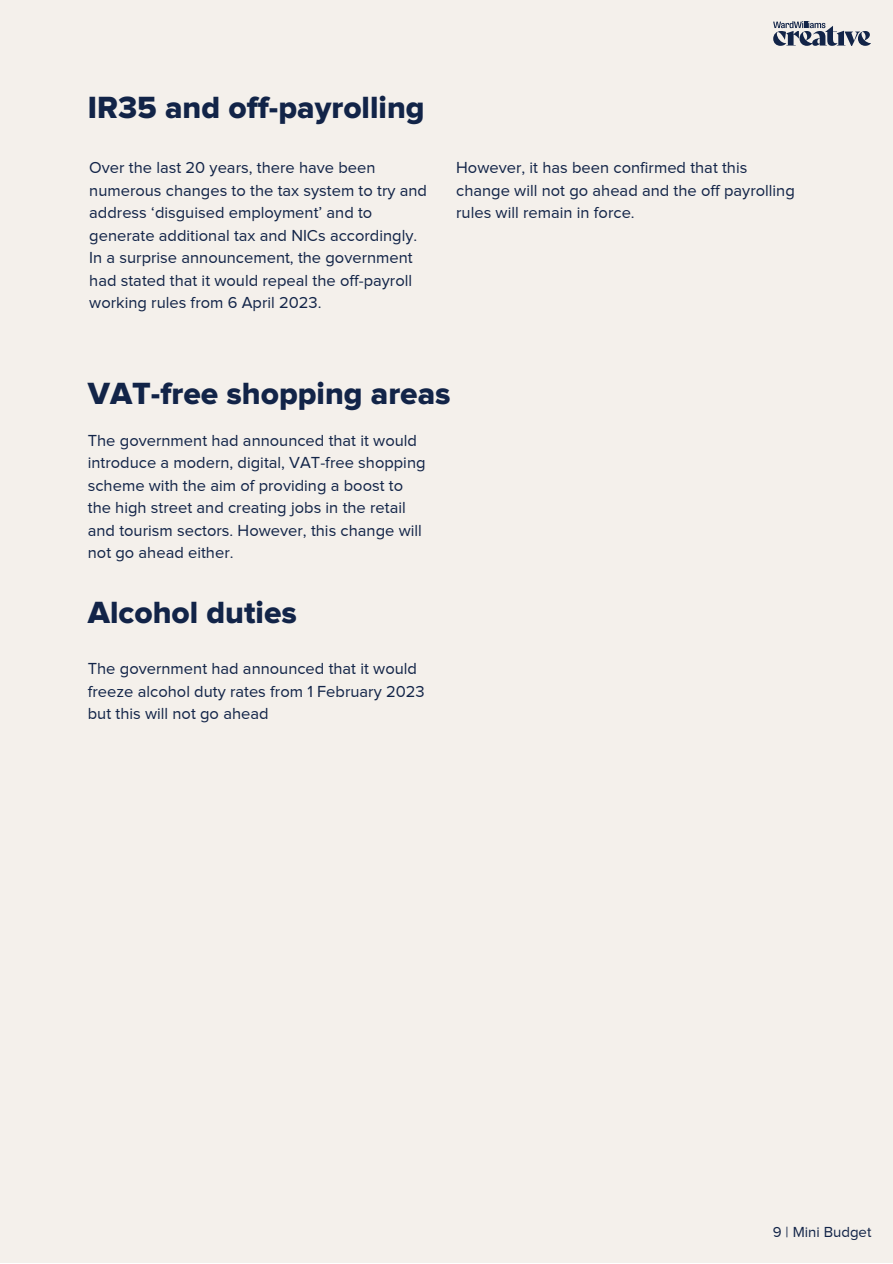
<style>
.page{position:relative;width:893px;height:1264px;background:#fff}
.page>*{position:absolute;margin:0;border:0;box-sizing:border-box;transform-origin:0 0}
.t1{font:31.8px "Proxima Nova Extrabld";color:#122448}
.t2{font:16.5px/22.5px "Proxima Nova";color:#122448}
.t3{font:15px "Proxima Nova";color:#122448}
</style>
<div class="page">
<div style="left:0;top:0;width:892px;height:1262px;background:#f4f0eb"></div>
<svg style="left:773px;top:21px;width:98px;height:25px"></svg>
<h1 class="t1" style="left:88px;top:89px;width:338px">IR35 and off-payrolling</h1>
<p class="t2" style="left:89px;top:156px;width:339px">Over the last 20 years, there have been numerous changes to the tax system to try and address ‘disguised employment’ and to generate additional tax and NICs accordingly.<br>In a surprise announcement, the government had stated that it would repeal the off-payroll working rules from 6 April 2023.</p>
<p class="t2" style="left:456px;top:156px;width:340px">However, it has been confirmed that this change will not go ahead and the off payrolling rules will remain in force.</p>
<h1 class="t1" style="left:88px;top:375px;width:364px">VAT-free shopping areas</h1>
<p class="t2" style="left:88px;top:428px;width:339px">The government had announced that it would introduce a modern, digital, VAT-free shopping scheme with the aim of providing a boost to the high street and creating jobs in the retail and tourism sectors. However, this change will not go ahead either.</p>
<h1 class="t1" style="left:88px;top:594px;width:210px">Alcohol duties</h1>
<p class="t2" style="left:88px;top:657px;width:338px">The government had announced that it would freeze alcohol duty rates from 1 February 2023 but this will not go ahead</p>
<p class="t3" style="left:772px;top:1223px;width:100px">9 | Mini Budget</p>
</div>
